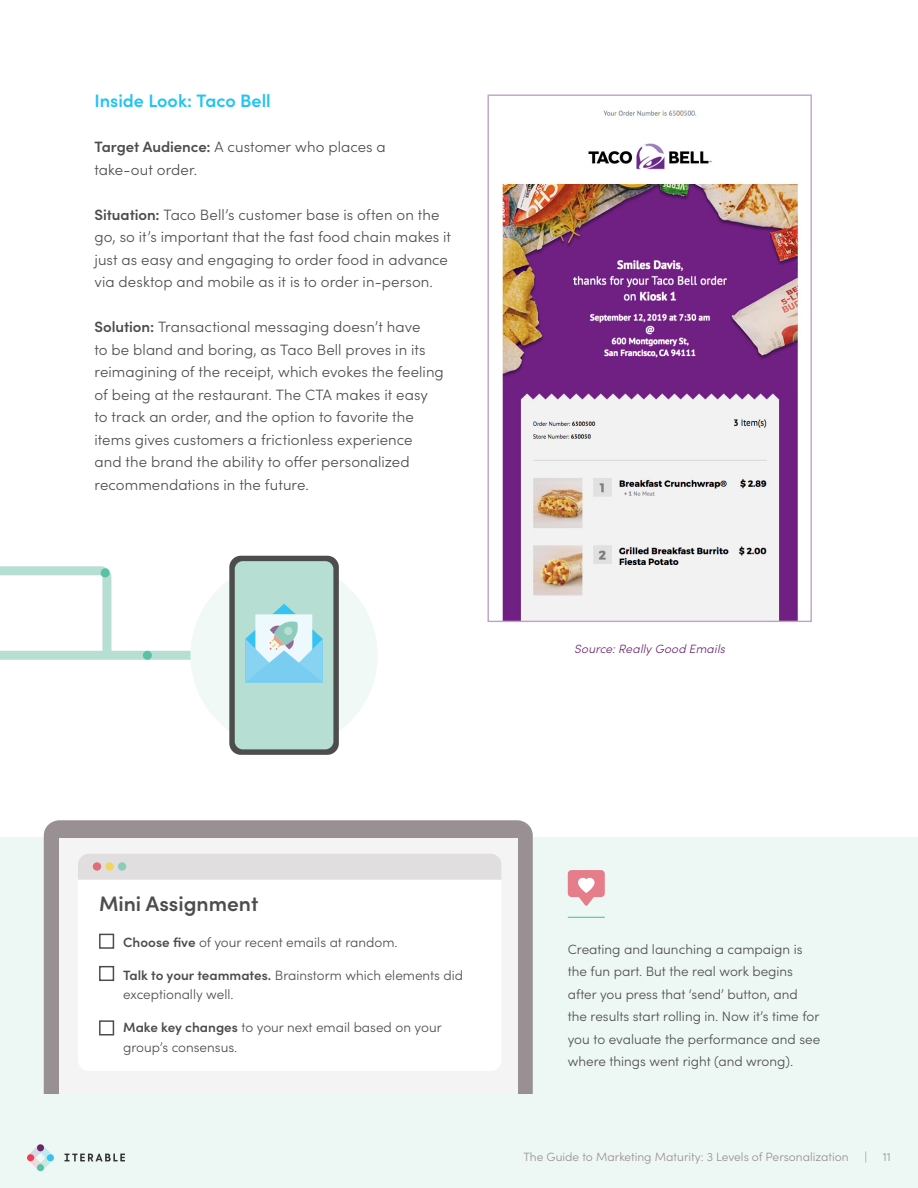
<style>
.page{position:relative;width:918px;height:1188px;background:#fff}
.page>*{position:absolute;margin:0;border:0;box-sizing:border-box;transform-origin:0 0}
.t1{font:600 21px "Sofia Pro";color:#4e4d4d}
.t2{font:600 18px "Sofia Pro";color:#20c4f4}
.t3{font:300 15px/22.5px "Sofia Pro";letter-spacing:.005em;color:#4e4d4d}
.t4{font:300 13.5px/22.5px "Sofia Pro";color:#4e4d4d}
.t5{font:300 12px "Sofia Pro";color:#999093}
.t6{font:italic 300 12px "Sofia Pro";letter-spacing:.015em;color:#6b276e}
.s1{font-weight:600}
</style>
<div class="page">
<div style="left:0;top:838px;width:918px;height:350px;background:#edf7f3"></div>
<div style="left:44px;top:820px;width:489px;height:274px;background:#999094"></div>
<div style="left:59px;top:838px;width:459px;height:256px;background:#f5f4f4"></div>
<div style="left:78px;top:854px;width:424px;height:217px;background:#fff;border-radius:11px"></div>
<div style="left:78px;top:854px;width:424px;height:26px;background:#e0dedf"></div>
<div style="left:93px;top:862px;width:8px;height:9px;background:#e26d79;border-radius:50%"></div>
<div style="left:105px;top:862px;width:9px;height:9px;background:#f0d562;border-radius:50%"></div>
<div style="left:118px;top:862px;width:8px;height:9px;background:#8dcbba;border-radius:50%"></div>
<div style="left:99px;top:934px;width:15px;height:15px;border:2px solid #4e4d4d"></div>
<div style="left:99px;top:966px;width:15px;height:15px;border:2px solid #4e4d4d"></div>
<div style="left:99px;top:1020px;width:15px;height:16px;border:2px solid #4e4d4d"></div>
<svg style="left:568px;top:870px;width:37px;height:36px"></svg>
<hr style="left:568px;top:917px;width:37px;height:1px;background:#5ac1a7">
<img style="left:502px;top:110px;width:296px;height:510px">
<div style="left:0;top:651px;width:209px;height:9px;background:#b6ded3"></div>
<div style="left:143px;top:651px;width:9px;height:9px;background:#59c1a7;border-radius:50%"></div>
<svg style="left:0;top:566px;width:116px;height:94px"></svg>
<div style="left:101px;top:568px;width:9px;height:9px;background:#59c1a7;border-radius:50%"></div>
<div style="left:190px;top:562px;width:188px;height:187px;background:#f0f9f6;border-radius:50%"></div>
<svg style="left:229px;top:556px;width:110px;height:199px;background:#575958"></svg>
<div style="left:235px;top:561px;width:98px;height:188px;background:#b6ded3;border-radius:8px"></div>
<svg style="left:245px;top:604px;width:78px;height:78px"></svg>
<svg style="left:27px;top:1144px;width:27px;height:28px"></svg>
<svg style="left:65px;top:1154px;width:60px;height:7px"></svg>
<p class="t2" style="left:94px;top:87px;width:178px">Inside Look: Taco Bell</p>
<p class="t3" style="left:94px;top:135px;width:293px"><span class="s1">Target Audience:</span> A customer who places a take-out order.</p>
<p class="t3" style="left:94px;top:203px;width:358px"><span class="s1">Situation:</span> Taco Bell’s customer base is often on the go, so it’s important that the fast food chain makes it just as easy and engaging to order food in advance via desktop and mobile as it is to order in-person.</p>
<p class="t3" style="left:94px;top:315px;width:351px"><span class="s1">Solution:</span> Transactional messaging doesn’t have<br>to be bland and boring, as Taco Bell proves in its reimagining of the receipt, which evokes the feeling of being at the restaurant. The CTA makes it easy to track an order, and the option to favorite the items gives customers a frictionless experience<br>and the brand the ability to offer personalized recommendations in the future.</p>
<p class="t6" style="left:574px;top:640px;width:152px">Source: Really Good Emails</p>
<h1 class="t1" style="left:99px;top:887px;width:161px">Mini Assignment</h1>
<p class="t4" style="left:123px;top:930px;width:276px"><span class="s1">Choose five</span> of your recent emails at random.</p>
<p class="t4" style="left:123px;top:964px;width:341px;line-height:19.5px"><span class="s1">Talk to your teammates.</span> Brainstorm which elements did exceptionally well.</p>
<p class="t4" style="left:123px;top:1017px;width:320px;line-height:19.5px"><span class="s1">Make key changes</span> to your next email based on your group’s consensus.</p>
<p class="t4" style="left:568px;top:937px;width:254px">Creating and launching a campaign is the fun part. But the real work begins after you press that ‘send’ button, and the results start rolling in. Now it’s time for you to evaluate the performance and see where things went right (and wrong).</p>
<p class="t5" style="left:523px;top:1149px;width:327px">The Guide to Marketing Maturity: 3 Levels of Personalization</p>
<p class="t5" style="left:864px;top:1149px;width:4px">|</p>
<p class="t5" style="left:883px;top:1149px;width:10px">11</p>
</div>
